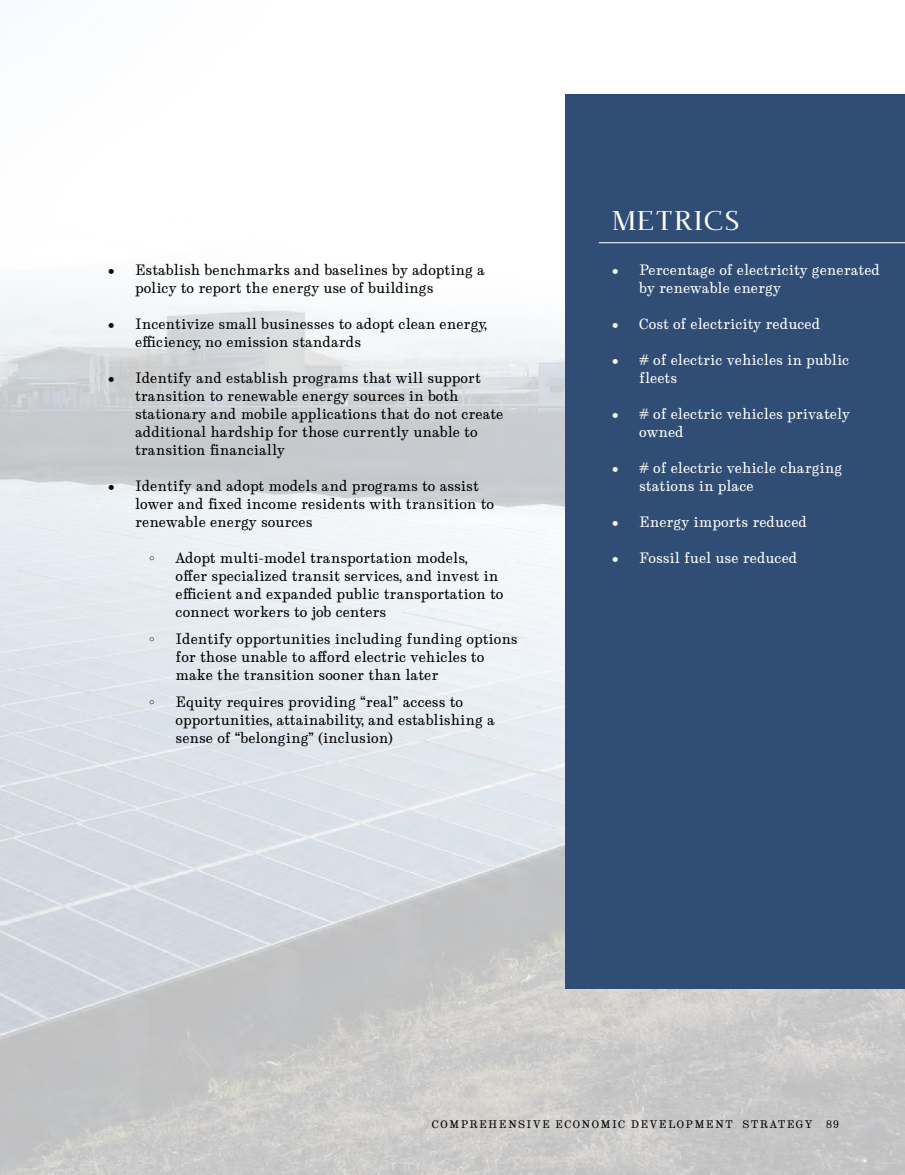
<style>
.page{position:relative;width:905px;height:1175px;background:#fff}
.page>*{position:absolute;margin:0;border:0;box-sizing:border-box;transform-origin:0 0}
.t1{font:700 27px "Dehuti";letter-spacing:.04em;color:#fff}
.t2{font:14.25px/18px "Munson";color:#000}
.t3{font:14.25px/18px "Munson";color:#fff}
.t4{font:10.5px "Munson";letter-spacing:.13em;color:#000}
</style>
<div class="page">
<img style="left:0;top:294px;width:904px;height:880px">
<div style="left:565px;top:94px;width:339px;height:894px;background:#304d75"></div>
<hr style="left:598px;top:242px;width:306px;height:1px;background:#fff">
<p class="t2" style="left:135px;top:260px;width:351px;text-indent:-27px">• Establish benchmarks and baselines by adopting a policy to report the energy use of buildings</p>
<p class="t2" style="left:135px;top:314px;width:353px;text-indent:-27px">• Incentivize small businesses to adopt clean energy, efficiency, no emission standards</p>
<p class="t2" style="left:135px;top:368px;width:370px;text-indent:-27px">• Identify and establish programs that will support transition to renewable energy sources in both stationary and mobile applications that do not create additional hardship for those currently unable to transition financially</p>
<p class="t2" style="left:135px;top:476px;width:360px;text-indent:-27px">• Identify and adopt models and programs to assist lower and fixed income residents with transition to renewable energy sources</p>
<p class="t2" style="left:148px;top:548px;width:8px">◦</p>
<p class="t2" style="left:176px;top:548px;width:329px">Adopt multi-model transportation models,<br>offer specialized transit services, and invest in efficient and expanded public transportation to connect workers to job centers</p>
<p class="t2" style="left:148px;top:629px;width:8px">◦</p>
<p class="t2" style="left:176px;top:629px;width:343px">Identify opportunities including funding options for those unable to afford electric vehicles to make the transition sooner than later</p>
<p class="t2" style="left:148px;top:692px;width:8px">◦</p>
<p class="t2" style="left:176px;top:692px;width:321px">Equity requires providing “real” access to opportunities, attainability, and establishing a sense of “belonging” (inclusion)</p>
<h1 class="t1" style="left:612px;top:204px;width:129px">METRICS</h1>
<p class="t3" style="left:639px;top:260px;width:242px;text-indent:-27px">• Percentage of electricity generated by renewable energy</p>
<p class="t3" style="left:612px;top:314px;width:209px">• Cost of electricity reduced</p>
<p class="t3" style="left:639px;top:350px;width:212px;text-indent:-27px">• # of electric vehicles in public fleets</p>
<p class="t3" style="left:639px;top:404px;width:212px;text-indent:-27px">• # of electric vehicles privately owned</p>
<p class="t3" style="left:639px;top:458px;width:205px;text-indent:-27px">• # of electric vehicle charging stations in place</p>
<p class="t3" style="left:612px;top:512px;width:196px">• Energy imports reduced</p>
<p class="t3" style="left:612px;top:548px;width:187px">• Fossil fuel use reduced</p>
<p class="t4" style="left:432px;top:1117px;width:382px">COMPREHENSIVE ECONOMIC DEVELOPMENT STRATEGY</p>
<p class="t4" style="left:826px;top:1117px;width:14px">89</p>
</div>
